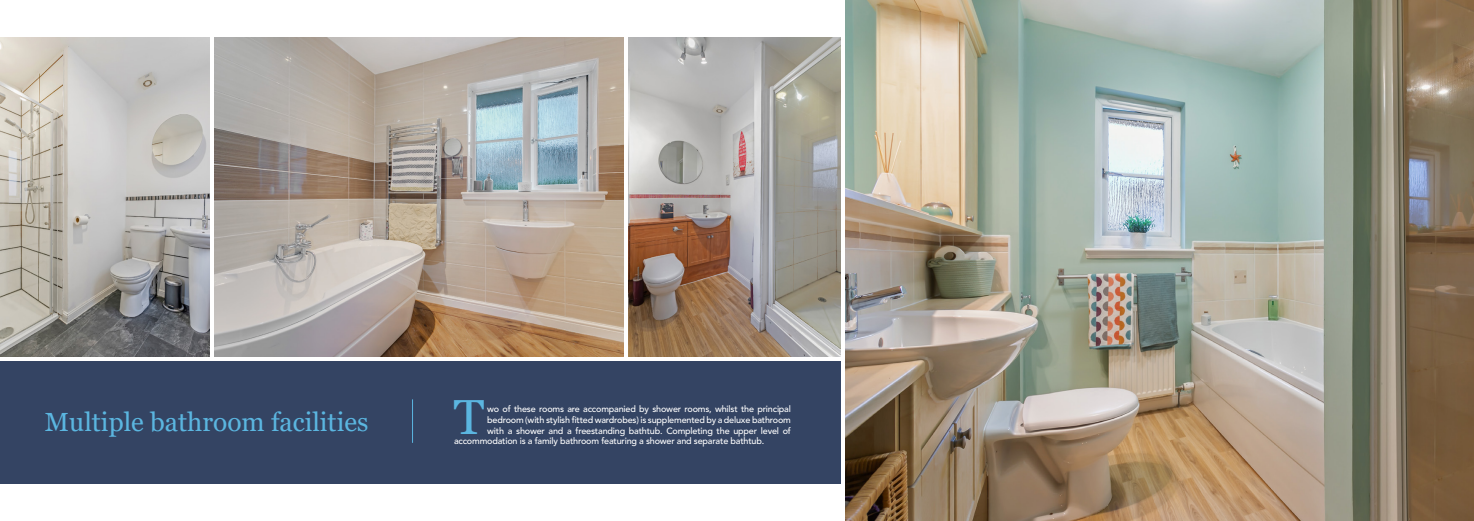
<style>
.page{position:relative;width:1474px;height:521px;background:#fff}
.page>*{position:absolute;margin:0;border:0;box-sizing:border-box;transform-origin:0 0}
.Paragraph_Style_1{font:49.26px "Georgia";color:#5bb6e0}
.Headline_2{font:26.25px "Georgia";color:#5bb6e0}
.Paragraph_Style_1-2{font:500 9.01px "Avenir LT Std";letter-spacing:-.02em;color:#fff}
</style>
<div class="page">
<div style="left:0;top:361px;width:840px;height:123px;background:#344463"></div>
<img style="left:845px;top:0;width:628px;height:521px">
<img style="left:628px;top:37px;width:212px;height:319px">
<img style="left:0;top:37px;width:209px;height:319px">
<img style="left:214px;top:37px;width:409px;height:319px">
<hr style="left:412px;top:399px;width:1px;height:44px;background:#5bb6e0">
<p class="Headline_2" style="left:45px;top:406px;width:325px">Multiple bathroom facilities</p>
<p class="Paragraph_Style_1" style="left:454px;top:387px;width:32px">T</p>
<p class="Paragraph_Style_1-2" style="left:487px;top:403px;width:305px">wo of these rooms are accompanied by shower rooms, whilst the principal</p>
<p class="Paragraph_Style_1-2" style="left:487px;top:414px;width:305px">bedroom (with stylish fitted wardrobes) is supplemented by a deluxe bathroom</p>
<p class="Paragraph_Style_1-2" style="left:487px;top:425px;width:305px">with a shower and a freestanding bathtub. Completing the upper level of</p>
<p class="Paragraph_Style_1-2" style="left:454px;top:436px;width:311px">accommodation is a family bathroom featuring a shower and separate bathtub.</p>
</div>
